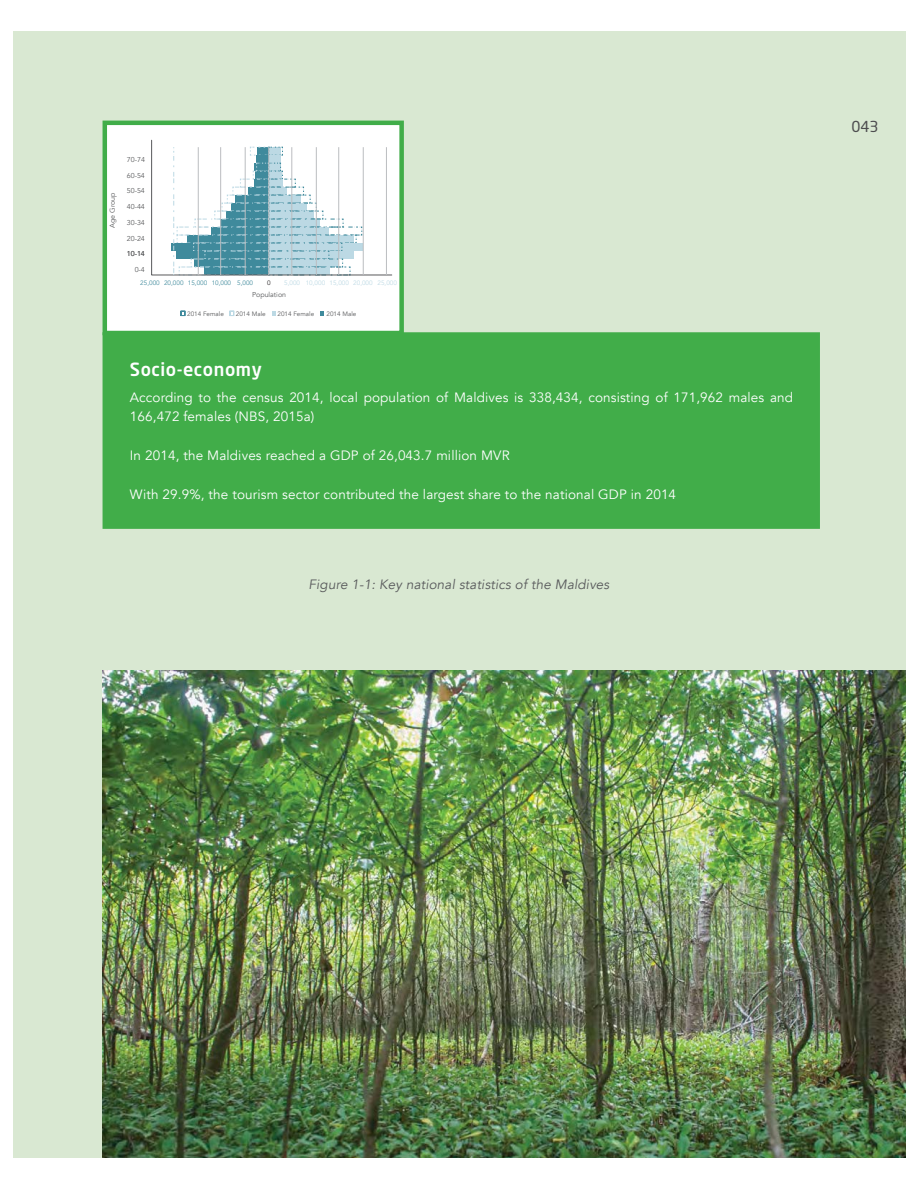
<style>
.page{position:relative;width:918px;height:1188px;background:#fff}
.page>*{position:absolute;margin:0;border:0;box-sizing:border-box;transform-origin:0 0}
.t1{font:500 18px "Neo Sans";letter-spacing:.03em;color:#fff}
.t2{font:15px "Neo Sans";color:#4d4d4f}
.t3{font:13.5px/19.5px "Avenir";letter-spacing:.01em;color:#fff}
.t4{font:italic 13.5px "Avenir";letter-spacing:.01em;color:#58595b}
.t5{font:7.05px "Avenir";letter-spacing:-.005em;color:#58595b}
.t6{font:6.3px "Avenir";color:#58595b}
.t7{font:6.3px "Avenir";letter-spacing:-.005em;color:#3f8a9c}
.t8{font:6.3px "Avenir";letter-spacing:-.005em;color:#bcd9e4}
.t9{font:6.3px "Avenir";color:#231f20}
</style>
<div class="page">
<div style="left:13px;top:31px;width:892px;height:1126px;background:#d9e8d2"></div>
<div style="left:105px;top:335px;width:713px;height:192px;background:#41ad49"></div>
<div style="left:103px;top:332px;width:717px;height:197px;border:4px solid #41ad49"></div>
<div style="left:105px;top:123px;width:297px;height:210px;background:#fff"></div>
<div style="left:103px;top:121px;width:301px;height:214px;border:4px solid #41ad49"></div>
<svg style="left:151px;top:140px;width:241px;height:136px"></svg>
<hr style="left:198px;top:147px;width:1px;height:128px;background:#bbbdc0">
<hr style="left:220px;top:147px;width:1px;height:128px;background:#bbbdc0">
<hr style="left:245px;top:147px;width:1px;height:128px;background:#bbbdc0">
<hr style="left:292px;top:147px;width:1px;height:128px;background:#bbbdc0">
<hr style="left:269px;top:147px;width:1px;height:128px;background:#bbbdc0">
<hr style="left:316px;top:147px;width:1px;height:128px;background:#bbbdc0">
<hr style="left:338px;top:147px;width:1px;height:128px;background:#bbbdc0">
<hr style="left:363px;top:147px;width:1px;height:128px;background:#bbbdc0">
<hr style="left:386px;top:147px;width:1px;height:128px;background:#bbbdc0">
<svg style="left:181px;top:311px;width:4px;height:5px"></svg>
<svg style="left:230px;top:311px;width:4px;height:5px"></svg>
<svg style="left:272px;top:311px;width:4px;height:5px"></svg>
<svg style="left:321px;top:311px;width:3px;height:5px"></svg>
<img style="left:103px;top:671px;width:802px;height:486px">
<p class="t5" style="left:108px;top:228px;width:37px;rotate:-90deg">Age Group</p>
<p class="t5" style="left:127px;top:155px;width:20px">70-74</p>
<p class="t5" style="left:127px;top:171px;width:20px">60-54</p>
<p class="t5" style="left:127px;top:186px;width:20px">50-54</p>
<p class="t5" style="left:127px;top:202px;width:20px">40-44</p>
<p class="t5" style="left:127px;top:218px;width:20px">30-34</p>
<p class="t5" style="left:127px;top:234px;width:20px">20-24</p>
<p class="t5" style="left:127px;top:249px;width:20px">10-14</p>
<p class="t5" style="left:135px;top:265px;width:12px">0-4</p>
<p class="t7" style="left:140px;top:279px;width:114px">25,000 20,000 15,000 10,000 5,000</p>
<p class="t9" style="left:267px;top:279px;width:5px">0</p>
<p class="t8" style="left:284px;top:279px;width:114px">5,000 10,000 15,000 20,000 25,000</p>
<p class="t6" style="left:187px;top:309px;width:38px">2014 Female</p>
<p class="t6" style="left:236px;top:309px;width:31px">2014 Male</p>
<p class="t6" style="left:278px;top:309px;width:38px">2014 Female</p>
<p class="t6" style="left:327px;top:309px;width:31px">2014 Male</p>
<p class="t5" style="left:252px;top:290px;width:36px">Population</p>
<h1 class="t1" style="left:130px;top:361px;width:133px">Socio-economy</h1>
<p class="t3" style="left:130px;top:388px;width:665px">According to the census 2014, local population of Maldives is 338,434, consisting of 171,962 males and<br>166,472 females (NBS, 2015a)</p>
<p class="t3" style="left:130px;top:446px;width:381px">In 2014, the Maldives reached a GDP of 26,043.7 million MVR</p>
<p class="t3" style="left:130px;top:485px;width:548px">With 29.9%, the tourism sector contributed the largest share to the national GDP in 2014</p>
<p class="t4" style="left:309px;top:575px;width:302px">Figure 1-1: Key national statistics of the Maldives</p>
<p class="t2" style="left:851px;top:120px;width:29px">043</p>
</div>
